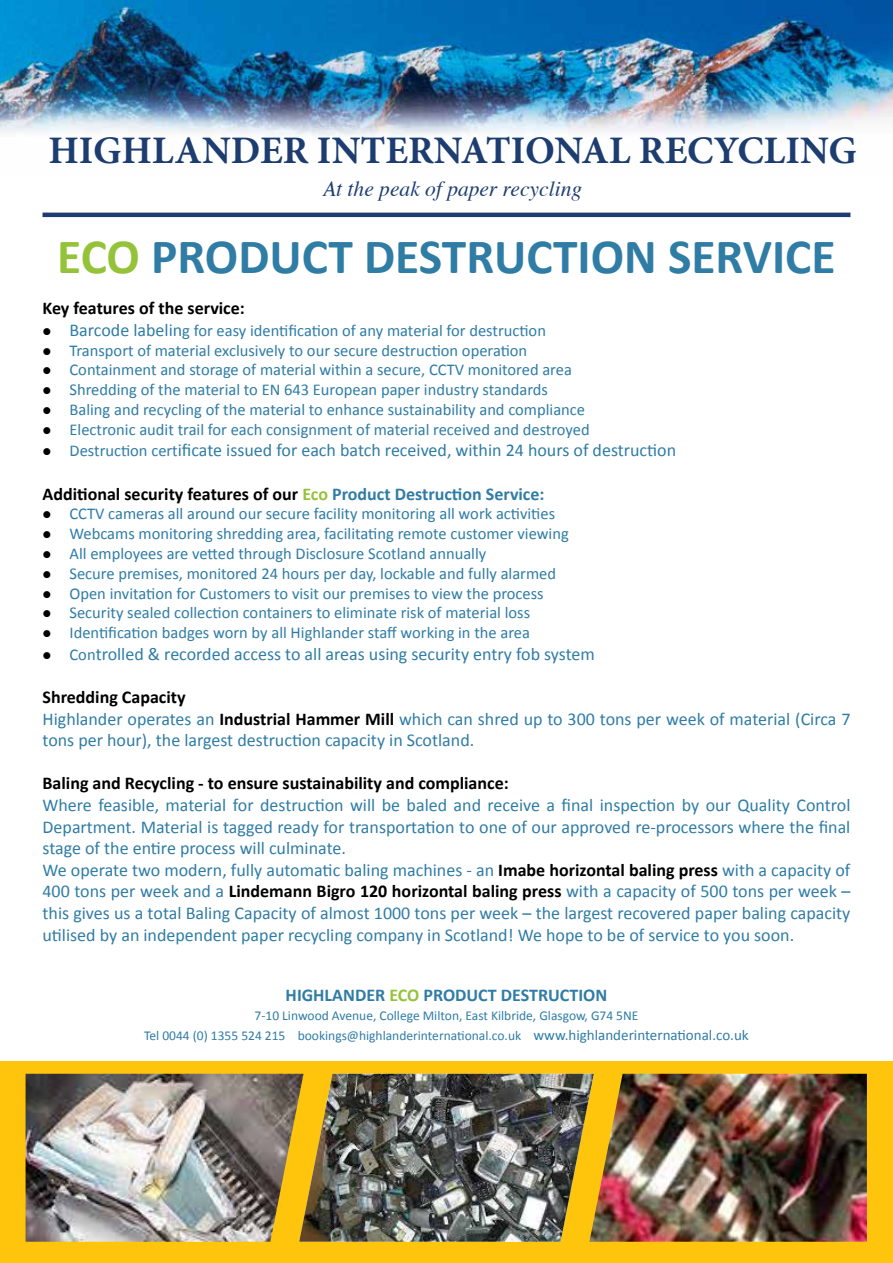
<style>
.page{position:relative;width:893px;height:1263px;background:#fff}
.page>*{position:absolute;margin:0;border:0;box-sizing:border-box;transform-origin:0 0}
.t1{font:700 49.5px "Calibri";color:#2f7ca5}
.t2{font:700 39px "Minion Pro";color:#1d3d70}
.t3{font:italic 21.45px "Times";color:#1d3d70}
.t4{font:18px/21.6px "Calibri";color:#2f7ca5}
.t5{font:700 18px "Calibri";color:#000}
.t6{font:700 18px "Calibri";color:#2f7ca5}
.t7{font:16.5px "Calibri";color:#2f7ca5}
.t8{font:13.5px/19.5px "Calibri";color:#2f7ca5;text-align:center}
.s1{color:#94c33a}
.s2{color:#000}
.s3{font-size:18px}
.s4{font-size:16.5px}
.s5{color:#2f7ca5}
.s6{font-weight:700;color:#000}
.s7{font-size:15px}
</style>
<div class="page">
<div style="left:0;top:1062px;width:893px;height:201px;background:#ffc40c"></div>
<img style="left:26px;top:1074px;width:273px;height:168px">
<img style="left:299px;top:1074px;width:290px;height:168px">
<img style="left:589px;top:1074px;width:278px;height:168px">
<img style="left:0;top:0;width:893px;height:137px">
<hr style="left:43px;top:213px;width:807px;height:4px;background:#1d3d70">
<h2 class="t2" style="left:48px;top:123px;width:810px">HIGHLANDER INTERNATIONAL RECYCLING</h2>
<p class="t3" style="left:323px;top:170px;width:261px">At the peak of paper recycling</p>
<h1 class="t1" style="left:57px;top:225px;width:780px"><span class="s1">ECO</span> PRODUCT DESTRUCTION SERVICE</h1>
<p class="t5" style="left:43px;top:297px;width:204px">Key features of the service:</p>
<p class="t7" style="left:43px;top:320px;width:505px"><span class="s2">●</span> <span class="s3">Barcode labelin</span>g for easy identification of any material for destruction</p>
<p class="t7" style="left:43px;top:340px;width:486px"><span class="s2">●</span> Transport of material exclusively to our secure destruction operation</p>
<p class="t7" style="left:43px;top:359px;width:531px"><span class="s2">●</span> Containment and storage of material within a secure, CCTV monitored area</p>
<p class="t7" style="left:43px;top:379px;width:507px"><span class="s2">●</span> Shredding of the material to EN 643 European paper industry standards</p>
<p class="t7" style="left:43px;top:399px;width:544px"><span class="s2">●</span> Baling and recycling of the material to enhance sustainability and compliance</p>
<p class="t7" style="left:43px;top:419px;width:549px"><span class="s2">●</span> Electronic audit trail for each consignment of material received and destroyed</p>
<p class="t4" style="left:43px;top:440px;width:635px"><span class="s2">●</span> <span class="s4">Destruction cert</span>ificate issued for each batch received, within 24 hours of destruction</p>
<p class="t5" style="left:43px;top:482px;width:503px">Additional security features of our <span class="s1">Eco</span> <span class="s5">Product Destruction Service:</span></p>
<p class="t7" style="left:43px;top:503px;width:514px"><span class="s2">●</span> CCTV cameras all around our secure facility monitoring all work activities</p>
<p class="t7" style="left:43px;top:523px;width:528px"><span class="s2">●</span> Webcams monitoring shredding area, facilitating remote customer viewing</p>
<p class="t7" style="left:43px;top:543px;width:445px"><span class="s2">●</span> All employees are vetted through Disclosure Scotland annually</p>
<p class="t7" style="left:43px;top:563px;width:515px"><span class="s2">●</span> Secure premises, monitored 24 hours per day, lockable and fully alarmed</p>
<p class="t7" style="left:43px;top:583px;width:503px"><span class="s2">●</span> Open invitation for Customers to visit our premises to view the process</p>
<p class="t7" style="left:43px;top:602px;width:489px"><span class="s2">●</span> Security sealed collection containers to eliminate risk of material loss</p>
<p class="t7" style="left:43px;top:622px;width:489px"><span class="s2">●</span> Identification badges worn by all Highlander staff working in the area</p>
<p class="t4" style="left:43px;top:643px;width:554px"><span class="s2">●</span> <span class="s4">Con</span>trolled &amp; recorded access to all areas using security entry fob system</p>
<p class="t4" style="left:43px;top:686px;width:809px"><span class="s6">Shredding Capacity<br></span>Highlander operates an <span class="s6">Industrial Hammer Mill</span> which can shred up to 300 tons per week of material (Circa 7 tons per hour), the largest destruction capacity in Scotland.</p>
<p class="t5" style="left:43px;top:772px;width:468px">Baling and Recycling - to ensure sustainability and compliance:</p>
<p class="t4" style="left:43px;top:794px;width:809px">Where feasible, material for destruction will be baled and receive a final inspection by our Quality Control Department. Material is tagged ready for transportation to one of our approved re-processors where the final stage of the entire process will culminate.<br>We operate two modern, fully automatic baling machines - an <span class="s6">Imabe horizontal baling press</span> with a capacity of 400 tons per week and a <span class="s6">Lindemann Bigro 120 horizontal baling press</span> with a capacity of 500 tons per week – this gives us a total Baling Capacity of almost 1000 tons per week – the largest recovered paper baling capacity utilised by an independent paper recycling company in Scotland! We hope to be of service to you soon.</p>
<p class="t6" style="left:286px;top:983px;width:323px">HIGHLANDER <span class="s1">ECO</span> PRODUCT DESTRUCTION</p>
<p class="t8" style="left:144px;top:1006px;width:606px">7-10 Linwood Avenue, College Milton, East Kilbride, Glasgow, G74 5NE<br>Tel 0044 (0) 1355 524 215 bookings@highlanderinternational.co.uk <span class="s7">www.highlanderinternational.co.uk</span></p>
</div>
